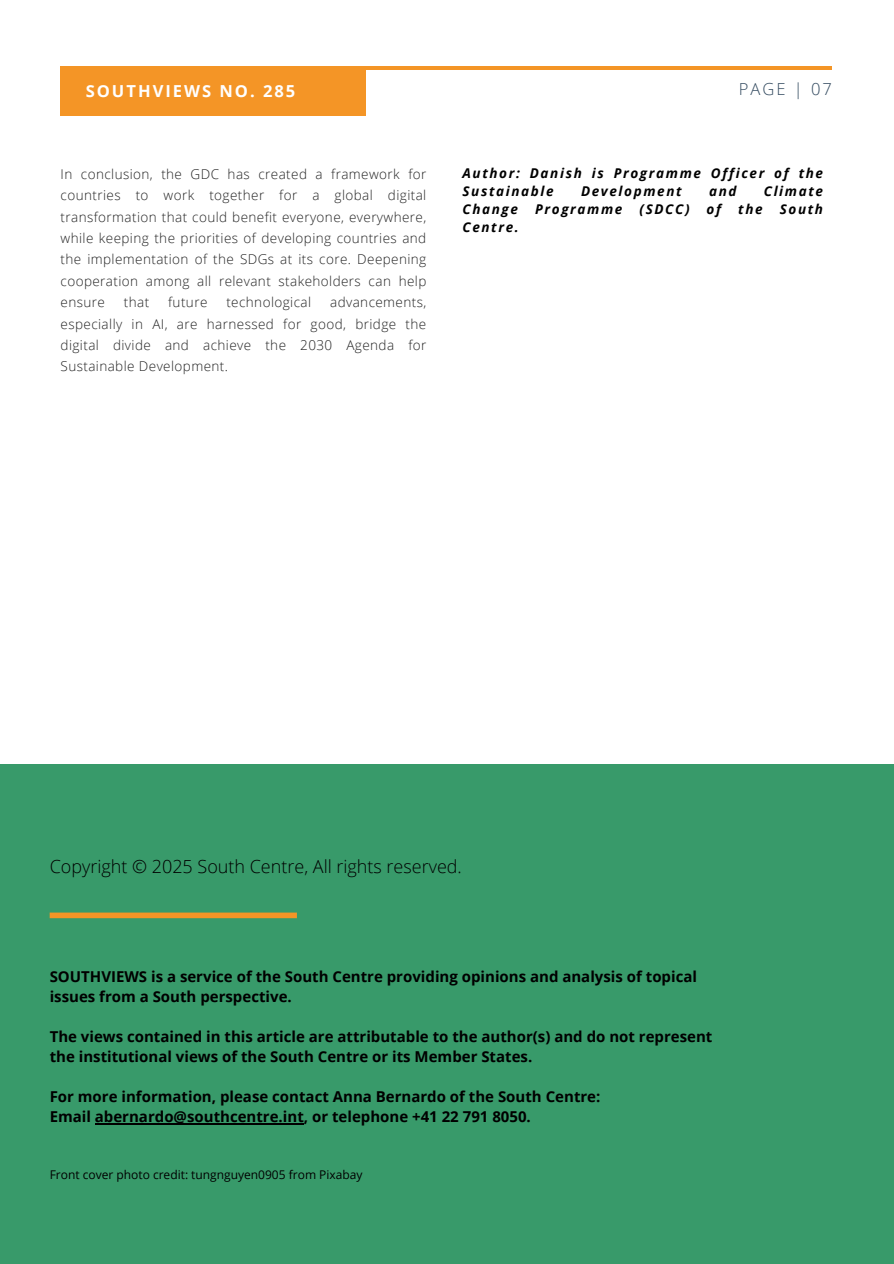
<style>
.page{position:relative;width:894px;height:1264px;background:#fff}
.page>*{position:absolute;margin:0;border:0;box-sizing:border-box;transform-origin:0 0}
.t1{font:300 18px "Open Sans";color:#000}
.t2{font:700 16.5px "Open Sans";letter-spacing:.12em;color:#fff}
.t3{font:300 16.5px "Open Sans";letter-spacing:.12em;color:#364d62}
.t4{font:700 15px/20px "Open Sans";color:#000}
.t5{font:300 13.5px/21.3px "Open Sans";letter-spacing:.03em;color:#222;text-align:justify}
.t6{font:italic 700 13.5px/18px "Open Sans";letter-spacing:.12em;color:#000}
.t7{font:12px "Open Sans";color:#000}
</style>
<div class="page">
<hr style="left:61px;top:66px;width:770px;height:4px;background:#f49526">
<div style="left:0;top:764px;width:893px;height:499px;background:#389a6a"></div>
<div style="left:50px;top:912px;width:247px;height:6px;background:#f49526"></div>
<hr style="left:95px;top:1123px;width:209px;height:1px;background:#000">
<div style="left:61px;top:68px;width:304px;height:47px;background:#f49526"></div>
<p class="t2" style="left:86px;top:79px;width:211px">SOUTHVIEWS NO. 285</p>
<h4 class="t3" style="left:738px;top:77px;width:94px">PAGE | 07</h4>
<p class="t5" style="left:61px;top:163px;width:367px">In conclusion, the GDC has created a framework for countries to work together for a global digital transformation that could benefit everyone, everywhere, while keeping the priorities of developing countries and the implementation of the SDGs at its core. Deepening cooperation among all relevant stakeholders can help ensure</p>
<p class="t5" style="left:124px;top:291px;width:27px">that</p>
<p class="t5" style="left:168px;top:291px;width:41px">future</p>
<p class="t5" style="left:226px;top:291px;width:86px">technological</p>
<p class="t5" style="left:61px;top:291px;width:367px;text-indent:269px">advancements, especially in AI, are harnessed for good, bridge the digital divide and achieve the 2030 Agenda for Sustainable Development.</p>
<h3 class="t6" style="left:462px;top:164px;width:362px">Author: Danish is Programme Officer of the<br>Sustainable</h3>
<h3 class="t6" style="left:581px;top:182px;width:102px">Development</h3>
<h3 class="t6" style="left:708px;top:182px;width:29px">and</h3>
<h3 class="t6" style="left:763px;top:182px;width:61px">Climate</h3>
<h3 class="t6" style="left:462px;top:200px;width:57px">Change</h3>
<h3 class="t6" style="left:535px;top:200px;width:89px">Programme</h3>
<h3 class="t6" style="left:639px;top:200px;width:52px">(SDCC)</h3>
<h3 class="t6" style="left:706px;top:200px;width:16px">of</h3>
<h3 class="t6" style="left:738px;top:200px;width:26px">the</h3>
<h3 class="t6" style="left:779px;top:200px;width:45px">South</h3>
<h3 class="t6" style="left:462px;top:218px;width:58px">Centre.</h3>
<h4 class="t1" style="left:50px;top:853px;width:413px">Copyright © 2025 South Centre, All rights reserved.</h4>
<p class="t4" style="left:50px;top:966px;width:648px">SOUTHVIEWS is a service of the South Centre providing opinions and analysis of topical issues from a South perspective.</p>
<h1 class="t4" style="left:50px;top:1026px;width:664px">The views contained in this article are attributable to the author(s) and do not represent the institutional views of the South Centre or its Member States.</h1>
<h2 class="t4" style="left:50px;top:1086px;width:552px">For more information, please contact Anna Bernardo of the South Centre:<br>Email abernardo@southcentre.int, or telephone +41 22 791 8050.</h2>
<h5 class="t7" style="left:50px;top:1166px;width:314px">Front cover photo credit: tungnguyen0905 from Pixabay</h5>
</div>
